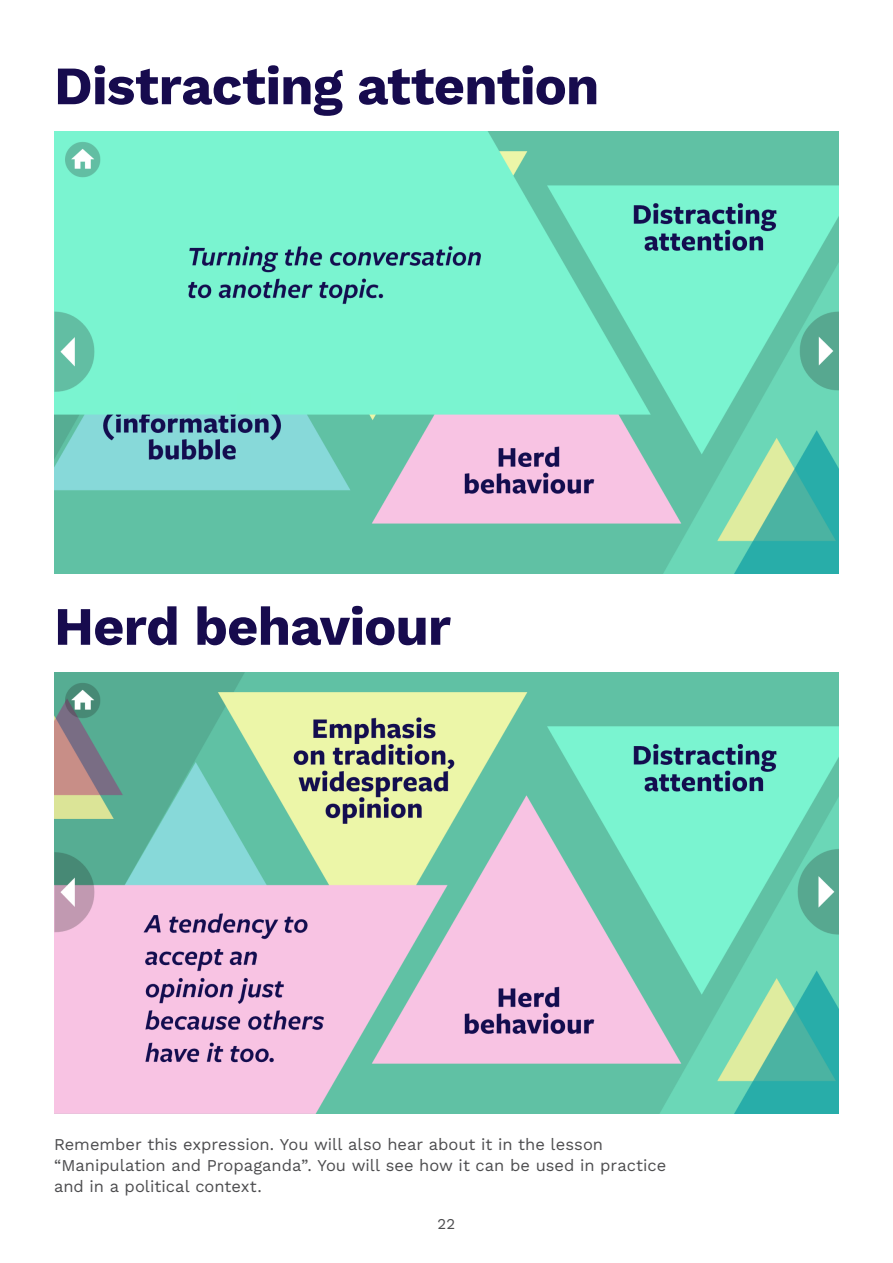
<style>
.page{position:relative;width:893px;height:1263px;background:#fff}
.page>*{position:absolute;margin:0;border:0;box-sizing:border-box;transform-origin:0 0}
.t1{font:700 54px "Work Sans";letter-spacing:-.015em;color:#170b4e}
.t2{font:16.5px/21px "Work Sans";color:#4d4d4f}
.t3{font:15px "Work Sans";color:#4d4d4f}
</style>
<div class="page">
<img style="left:54px;top:132px;width:785px;height:441px">
<img style="left:54px;top:672px;width:785px;height:442px">
<h1 class="t1" style="left:54px;top:45px;width:547px">Distracting attention</h1>
<h1 class="t1" style="left:54px;top:585px;width:399px">Herd behaviour</h1>
<p class="t2" style="left:54px;top:1134px;width:614px">Remember this expression. You will also hear about it in the lesson “Manipulation and Propaganda”. You will see how it can be used in practice and in a political context.</p>
<p class="t3" style="left:438px;top:1212px;width:19px">22</p>
</div>
